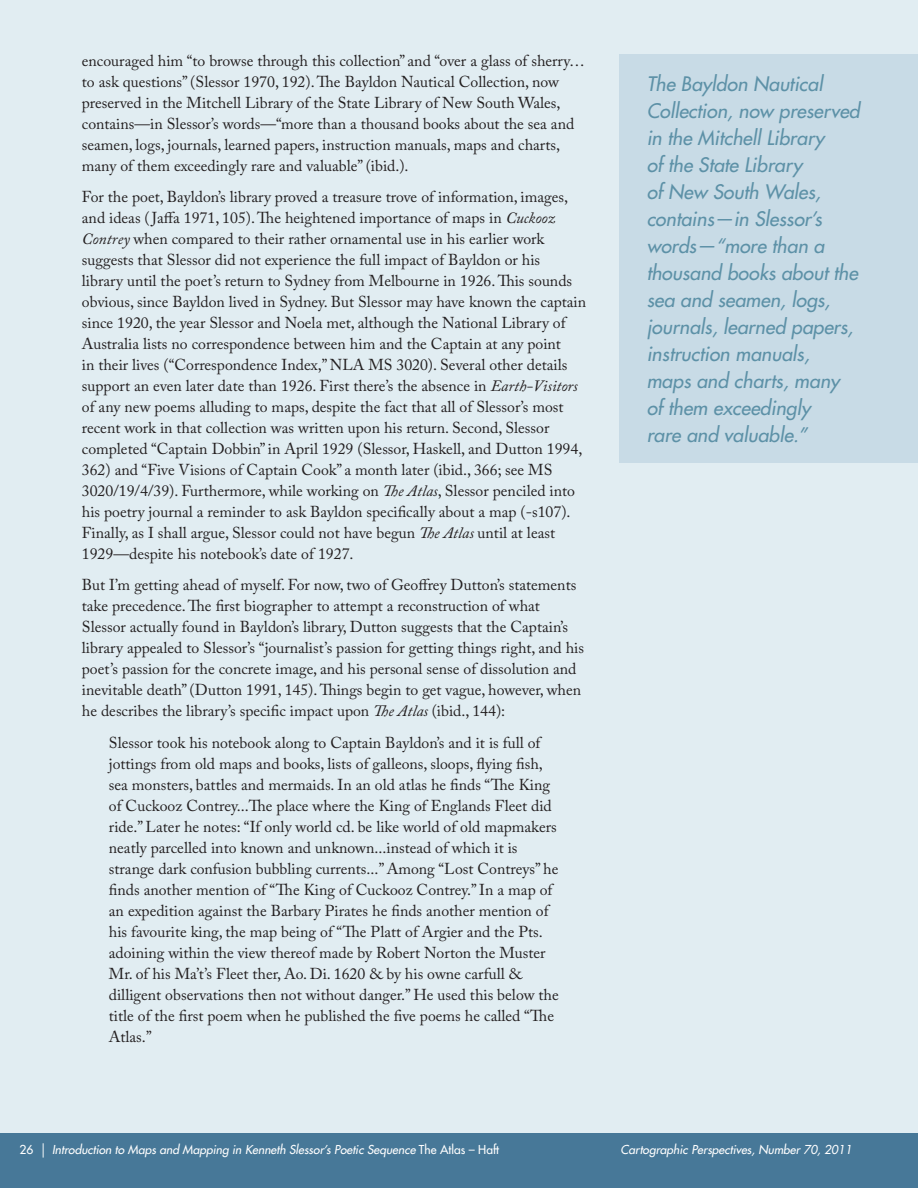
<style>
.page{position:relative;width:918px;height:1188px;background:#fff}
.page>*{position:absolute;margin:0;border:0;box-sizing:border-box;transform-origin:0 0}
.t1{font:italic 500 19.5px/27px "Futura Std";color:#5d91a7}
.t2{font:15.75px/21px "Adobe Caslon Pro";color:#231f20}
.t3{font:italic 500 12px "Futura Std";color:#fff}
.s1{font-style:italic}
.s2{font-style:normal}
</style>
<div class="page">
<div style="left:0;top:0;width:918px;height:1136px;background:#e1edf2"></div>
<div style="left:0;top:1133px;width:918px;height:55px;background:#477898"></div>
<div style="left:620px;top:54px;width:298px;height:409px;background:#c8dbe6"></div>
<p class="t2" style="left:82px;top:50px;width:504px">encouraged him “to browse through this collection” and “over a glass of sherry… to ask questions” (Slessor 1970, 192). The Bayldon Nautical Collection, now preserved in the Mitchell Library of the State Library of New South Wales, contains—in Slessor’s words—“more than a thousand books about the sea and seamen, logs, journals, learned papers, instruction manuals, maps and charts, many of them exceedingly rare and valuable” (ibid.).</p>
<p class="t2" style="left:82px;top:186px;width:506px">For the poet, Bayldon’s library proved a treasure trove of information, images, and ideas ( Jaffa 1971, 105). The heightened importance of maps in <span class="s1">Cuckooz Contrey</span> when compared to their rather ornamental use in his earlier work suggests that Slessor did not experience the full impact of Bayldon or his<br>library until the poet’s return to Sydney from Melbourne in 1926. This sounds obvious, since Bayldon lived in Sydney. But Slessor may have known the captain since 1920, the year Slessor and Noela met, although the National Library of Australia lists no correspondence between him and the Captain at any point<br>in their lives (“Correspondence Index,” NLA MS 3020). Several other details support an even later date than 1926. First there’s the absence in <span class="s1">Earth-Visitors </span>of any new poems alluding to maps, despite the fact that all of Slessor’s most recent work in that collection was written upon his return. Second, Slessor completed “Captain Dobbin” in April 1929 (Slessor, Haskell, and Dutton 1994, 362) and “Five Visions of Captain Cook” a month later (ibid., 366; see MS 3020/19/4/39). Furthermore, while working on <span class="s1">The Atlas</span>, Slessor penciled into his poetry journal a reminder to ask Bayldon specifically about a map (‑s107).<br>Finally, as I shall argue, Slessor could not have begun <span class="s1">The Atlas</span> until at least 1929—despite his notebook’s date of 1927.</p>
<p class="t2" style="left:82px;top:575px;width:504px">But I’m getting ahead of myself. For now, two of Geoffrey Dutton’s statements take precedence. The first biographer to attempt a reconstruction of what Slessor actually found in Bayldon’s library, Dutton suggests that the Captain’s library appealed to Slessor’s “journalist’s passion for getting things right, and his poet’s passion for the concrete image, and his personal sense of dissolution and inevitable death” (Dutton 1991, 145). Things begin to get vague, however, when he describes the library’s specific impact upon <span class="s1">The Atlas</span> (ibid., 144):</p>
<p class="t2" style="left:109px;top:732px;width:451px">Slessor took his notebook along to Captain Bayldon’s and it is full of jottings from old maps and books, lists of galleons, sloops, flying fish, sea monsters, battles and mermaids. In an old atlas he finds “The King of Cuckooz Contrey...The place where the King of Englands Fleet did ride.” Later he notes: “If only world cd. be like world of old mapmakers neatly parcelled into known and unknown...instead of which it is strange dark confusion bubbling currents...” Among “Lost Contreys” he finds another mention of “The King of Cuckooz Contrey.” In a map of an expedition against the Barbary Pirates he finds another mention of his favourite king, the map being of “The Platt of Argier and the Pts. adoining within the view thereof made by Robert Norton the Muster Mr. of his Ma’t’s Fleet ther, Ao. Di. 1620 &amp; by his owne carfull &amp; dilligent observations then not without danger.” He used this below the title of the first poem when he published the five poems he called “The Atlas.”</p>
<p class="t1" style="left:647px;top:71px;width:215px">The Bayldon Nautical<br>Collection, now preserved in the Mitchell Library<br>of the State Library<br>of New South Wales, contains—in Slessor’s words—“more than a thousand books about the sea and seamen, logs, journals, learned papers, instruction manuals,<br>maps and charts, many of them exceedingly<br>rare and valuable.”</p>
<p class="t3" style="left:20px;top:1142px;width:481px"><span class="s2">26</span> | Introduction to Maps and Mapping in Kenneth Slessor’s Poetic Sequence <span class="s2">The Atlas – Haft</span></p>
<p class="t3" style="left:621px;top:1142px;width:233px">Cartographic Perspectives, Number 70, 2011</p>
</div>
